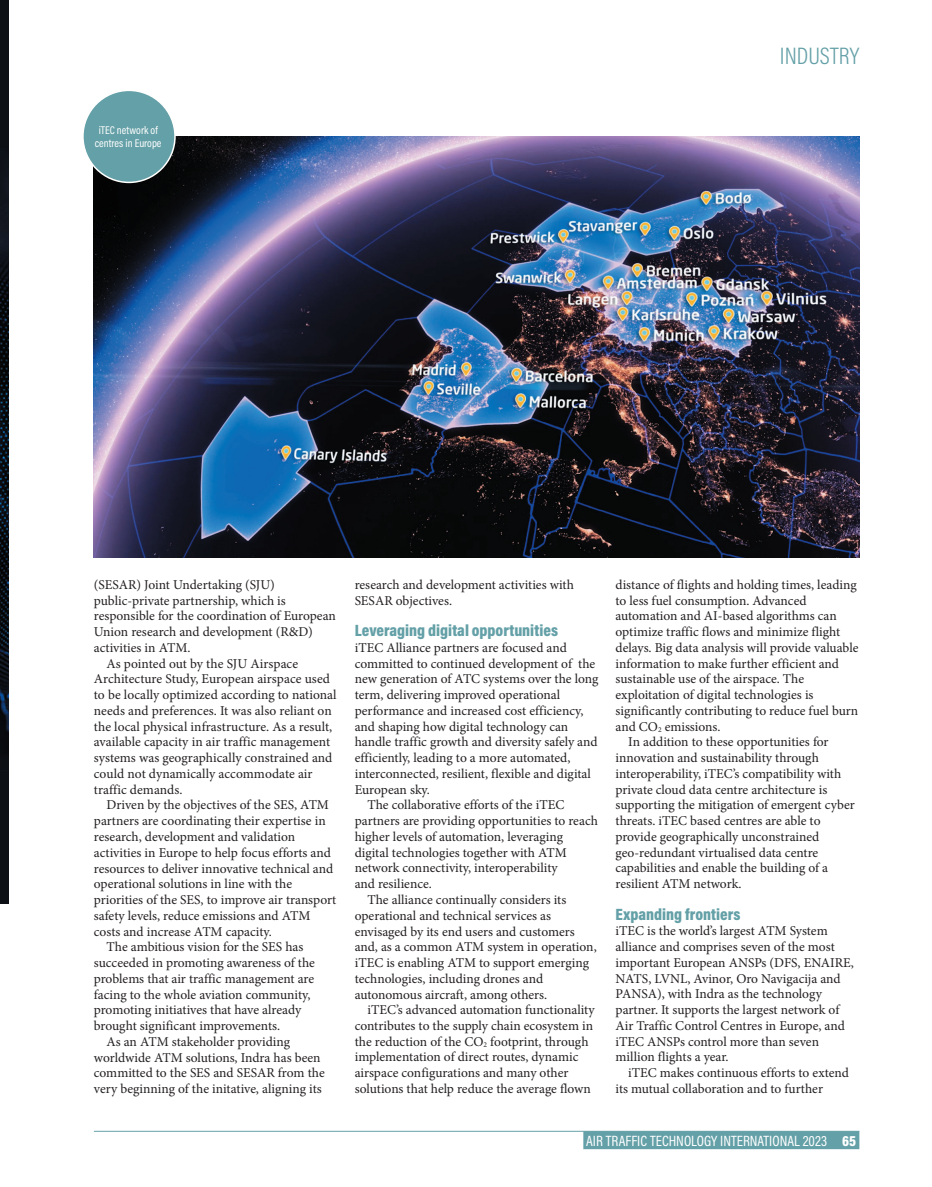
<style>
.page{position:relative;width:932px;height:1187px;background:#fff}
.page>*{position:absolute;margin:0;border:0;box-sizing:border-box;transform-origin:0 0}
.t1{font:300 24px "Acumin Pro Cond";letter-spacing:.005em;color:#64a0a7}
.t2{font:900 16.5px "Acumin Pro Cond";color:#64a0a7}
.t3{font:15px "Acumin Pro Cond";color:#fff}
.t4{font:13.5px/15.8px "Minion Pro";color:#231f20}
.t5{font:11.25px/13.5px "Acumin Pro Cond";color:#fff;text-align:center}
.s1{font-weight:900}
.s2{font-weight:900;color:#64a0a7}
</style>
<div class="page">
<img style="left:0;top:0;width:9px;height:904px">
<img style="left:94px;top:136px;width:765px;height:421px">
<div style="left:83px;top:90px;width:92px;height:92px;background:#64a0a7;border-radius:50%"></div>
<div style="left:82px;top:90px;width:94px;height:93px;border:2px solid #fff;border-radius:50%"></div>
<hr style="left:94px;top:1131px;width:765px;height:1px;background:#64a0a7">
<div style="left:583px;top:1131px;width:276px;height:18px;background:#64a0a7"></div>
<p class="t5" style="left:95px;top:123px;width:68px">iTEC network of centres in Europe</p>
<p class="t1" style="left:780px;top:40px;width:81px">INDUSTRY</p>
<p class="t4" style="left:94px;top:577px;width:183px">(SESAR) Joint Undertaking (SJU)</p>
<p class="t4" style="left:94px;top:593px;width:193px">public-private partnership, which is</p>
<p class="t4" style="left:94px;top:608px;width:244px">responsible for the coordination of European</p>
<p class="t4" style="left:94px;top:624px;width:221px">Union research and development (R&amp;D)</p>
<p class="t4" style="left:94px;top:640px;width:98px">activities in ATM.</p>
<p class="t4" style="left:107px;top:656px;width:193px">As pointed out by the SJU Airspace</p>
<p class="t4" style="left:94px;top:671px;width:238px">Architecture Study, European airspace used</p>
<p class="t4" style="left:94px;top:687px;width:244px">to be locally optimized according to national</p>
<p class="t4" style="left:94px;top:703px;width:239px">needs and preferences. It was also reliant on</p>
<p class="t4" style="left:94px;top:719px;width:240px">the local physical infrastructure. As a result,</p>
<p class="t4" style="left:94px;top:734px;width:238px">available capacity in air traffic management</p>
<p class="t4" style="left:94px;top:750px;width:240px">systems was geographically constrained and</p>
<p class="t4" style="left:94px;top:766px;width:220px">could not dynamically accommodate air</p>
<p class="t4" style="left:94px;top:782px;width:90px">traffic demands.</p>
<p class="t4" style="left:107px;top:797px;width:224px">Driven by the objectives of the SES, ATM</p>
<p class="t4" style="left:94px;top:813px;width:233px">partners are coordinating their expertise in</p>
<p class="t4" style="left:94px;top:829px;width:203px">research, development and validation</p>
<p class="t4" style="left:94px;top:845px;width:238px">activities in Europe to help focus efforts and</p>
<p class="t4" style="left:94px;top:860px;width:241px">resources to deliver innovative technical and</p>
<p class="t4" style="left:94px;top:876px;width:200px">operational solutions in line with the</p>
<p class="t4" style="left:94px;top:892px;width:244px">priorities of the SES, to improve air transport</p>
<p class="t4" style="left:94px;top:908px;width:218px">safety levels, reduce emissions and ATM</p>
<p class="t4" style="left:94px;top:923px;width:179px">costs and increase ATM capacity.</p>
<p class="t4" style="left:107px;top:939px;width:198px">The ambitious vision for the SES has</p>
<p class="t4" style="left:94px;top:955px;width:223px">succeeded in promoting awareness of the</p>
<p class="t4" style="left:94px;top:971px;width:222px">problems that air traffic management are</p>
<p class="t4" style="left:94px;top:986px;width:218px">facing to the whole aviation community,</p>
<p class="t4" style="left:94px;top:1002px;width:209px">promoting initiatives that have already</p>
<p class="t4" style="left:94px;top:1018px;width:188px">brought significant improvements.</p>
<p class="t4" style="left:107px;top:1034px;width:185px">As an ATM stakeholder providing</p>
<p class="t4" style="left:94px;top:1049px;width:228px">worldwide ATM solutions, Indra has been</p>
<p class="t4" style="left:94px;top:1065px;width:232px">committed to the SES and SESAR from the</p>
<p class="t4" style="left:94px;top:1081px;width:229px">very beginning of the initative, aligning its</p>
<p class="t4" style="left:355px;top:577px;width:221px">research and development activities with<br>SESAR objectives.</p>
<p class="t2" style="left:355px;top:620px;width:205px">Leveraging digital opportunities</p>
<p class="t4" style="left:355px;top:640px;width:214px">iTEC Alliance partners are focused and</p>
<p class="t4" style="left:355px;top:656px;width:242px">committed to continued development of the</p>
<p class="t4" style="left:355px;top:671px;width:245px">new generation of ATC systems over the long</p>
<p class="t4" style="left:355px;top:687px;width:207px">term, delivering improved operational</p>
<p class="t4" style="left:355px;top:703px;width:230px">performance and increased cost efficiency,</p>
<p class="t4" style="left:355px;top:719px;width:215px">and shaping how digital technology can</p>
<p class="t4" style="left:355px;top:734px;width:244px">handle traffic growth and diversity safely and</p>
<p class="t4" style="left:355px;top:750px;width:217px">efficiently, leading to a more automated,</p>
<p class="t4" style="left:355px;top:766px;width:238px">interconnected, resilient, flexible and digital</p>
<p class="t4" style="left:355px;top:782px;width:77px">European sky.</p>
<p class="t4" style="left:367px;top:797px;width:198px">The collaborative efforts of the iTEC</p>
<p class="t4" style="left:355px;top:813px;width:245px">partners are providing opportunities to reach</p>
<p class="t4" style="left:355px;top:829px;width:210px">higher levels of automation, leveraging</p>
<p class="t4" style="left:355px;top:845px;width:214px">digital technologies together with ATM</p>
<p class="t4" style="left:355px;top:860px;width:204px">network connectivity, interoperability</p>
<p class="t4" style="left:355px;top:876px;width:79px">and resilience.</p>
<p class="t4" style="left:367px;top:892px;width:200px">The alliance continually considers its</p>
<p class="t4" style="left:355px;top:908px;width:198px">operational and technical services as</p>
<p class="t4" style="left:355px;top:923px;width:221px">envisaged by its end users and customers</p>
<p class="t4" style="left:355px;top:939px;width:243px">and, as a common ATM system in operation,</p>
<p class="t4" style="left:355px;top:955px;width:236px">iTEC is enabling ATM to support emerging</p>
<p class="t4" style="left:355px;top:971px;width:190px">technologies, including drones and</p>
<p class="t4" style="left:355px;top:986px;width:194px">autonomous aircraft, among others.</p>
<p class="t4" style="left:367px;top:1002px;width:229px">iTEC’s advanced automation functionality</p>
<p class="t4" style="left:355px;top:1018px;width:240px">contributes to the supply chain ecosystem in</p>
<p class="t4" style="left:355px;top:1034px;width:235px">the reduction of the CO<sub>2</sub> footprint, through</p>
<p class="t4" style="left:355px;top:1049px;width:225px">implementation of direct routes, dynamic</p>
<p class="t4" style="left:355px;top:1065px;width:215px">airspace configurations and many other</p>
<p class="t4" style="left:355px;top:1081px;width:238px">solutions that help reduce the average flown</p>
<p class="t4" style="left:615px;top:577px;width:243px">distance of flights and holding times, leading</p>
<p class="t4" style="left:615px;top:593px;width:193px">to less fuel consumption. Advanced</p>
<p class="t4" style="left:615px;top:608px;width:223px">automation and AI-based algorithms can</p>
<p class="t4" style="left:615px;top:624px;width:226px">optimize traffic flows and minimize flight</p>
<p class="t4" style="left:615px;top:640px;width:244px">delays. Big data analysis will provide valuable</p>
<p class="t4" style="left:615px;top:656px;width:225px">information to make further efficient and</p>
<p class="t4" style="left:615px;top:671px;width:190px">sustainable use of the airspace. The</p>
<p class="t4" style="left:615px;top:687px;width:199px">exploitation of digital technologies is</p>
<p class="t4" style="left:615px;top:703px;width:244px">significantly contributing to reduce fuel burn</p>
<p class="t4" style="left:615px;top:719px;width:106px">and CO<sub>2</sub> emissions.</p>
<p class="t4" style="left:628px;top:734px;width:202px">In addition to these opportunities for</p>
<p class="t4" style="left:615px;top:750px;width:205px">innovation and sustainability through</p>
<p class="t4" style="left:615px;top:766px;width:227px">interoperability, iTEC’s compatibility with</p>
<p class="t4" style="left:615px;top:782px;width:213px">private cloud data centre architecture is</p>
<p class="t4" style="left:615px;top:797px;width:241px">supporting the mitigation of emergent cyber</p>
<p class="t4" style="left:615px;top:813px;width:206px">threats. iTEC based centres are able to</p>
<p class="t4" style="left:615px;top:829px;width:205px">provide geographically unconstrained</p>
<p class="t4" style="left:615px;top:845px;width:204px">geo-redundant virtualised data centre</p>
<p class="t4" style="left:615px;top:860px;width:214px">capabilities and enable the building of a</p>
<p class="t4" style="left:615px;top:876px;width:127px">resilient ATM network.</p>
<p class="t2" style="left:615px;top:903px;width:126px">Expanding frontiers</p>
<p class="t4" style="left:615px;top:923px;width:214px">iTEC is the world’s largest ATM System</p>
<p class="t4" style="left:615px;top:939px;width:221px">alliance and comprises seven of the most</p>
<p class="t4" style="left:615px;top:955px;width:240px">important European ANSPs (DFS, ENAIRE,</p>
<p class="t4" style="left:615px;top:971px;width:227px">NATS, LVNL, Avinor, Oro Navigacija and</p>
<p class="t4" style="left:615px;top:986px;width:208px">PANSA), with Indra as the technology</p>
<p class="t4" style="left:615px;top:1002px;width:225px">partner. It supports the largest network of</p>
<p class="t4" style="left:615px;top:1018px;width:231px">Air Traffic Control Centres in Europe, and</p>
<p class="t4" style="left:615px;top:1034px;width:205px">iTEC ANSPs control more than seven</p>
<p class="t4" style="left:615px;top:1049px;width:115px">million flights a year.</p>
<p class="t4" style="left:628px;top:1065px;width:222px">iTEC makes continuous efforts to extend</p>
<p class="t4" style="left:615px;top:1081px;width:209px">its mutual collaboration and to further</p>
<p class="t3" style="left:586px;top:1131px;width:275px">AIR TRAFFIC TECHNOLOGY INTERNATIONAL 2023 <span class="s1">65</span><span class="s2">.</span></p>
</div>
